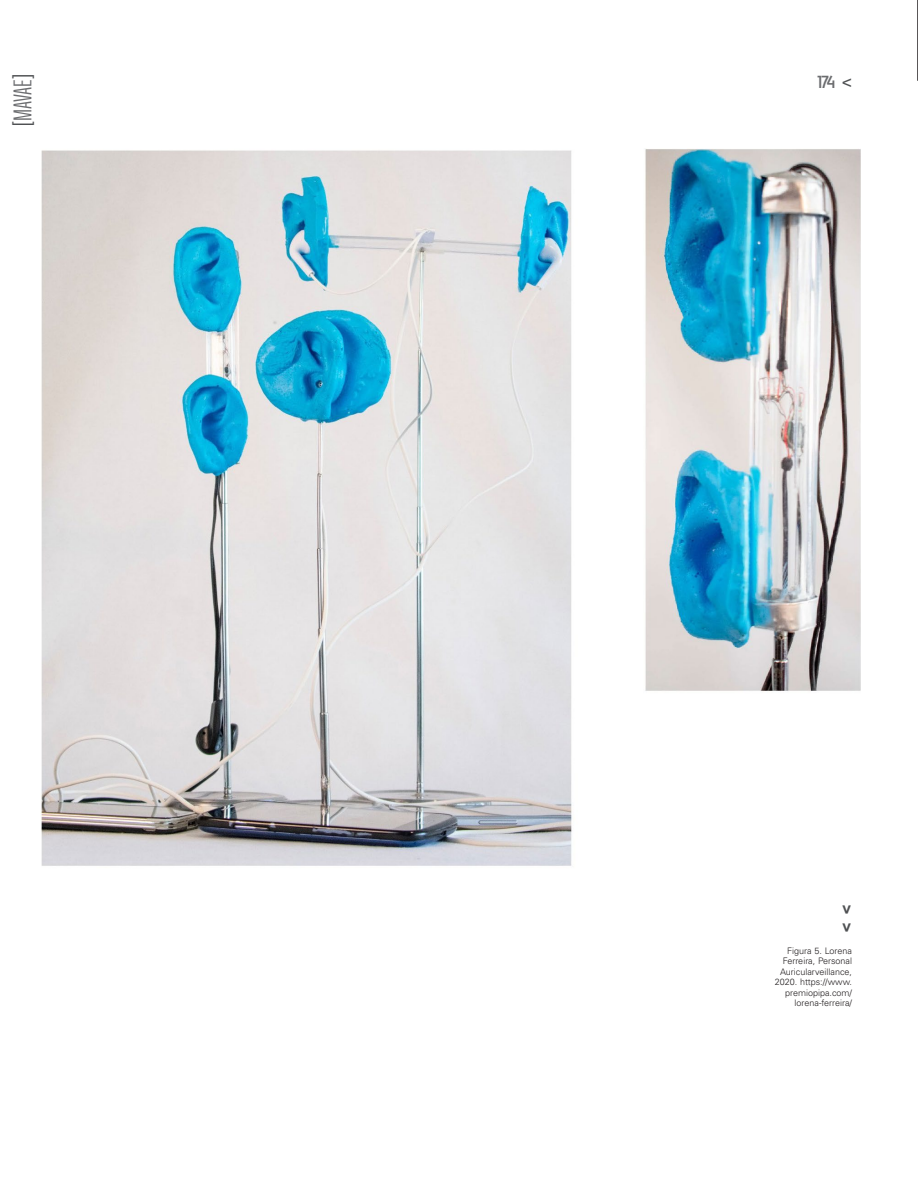
<style>
.page{position:relative;width:918px;height:1188px;background:#fff}
.page>*{position:absolute;margin:0;border:0;box-sizing:border-box;transform-origin:0 0}
.t1{font:25.5px "Ristretto Pro";letter-spacing:-.02em;color:#6c6d70}
.t2{font:17.55px "Bunday Sans Semi Bold Up";color:#6c6d70}
.t3{font:300 9px/10.5px "Univers LT Std";color:#231f20;text-align:right}
.s1{color:#4f5153}
</style>
<div class="page">
<hr style="left:917px;top:0;width:1px;height:81px;background:#231f20">
<img style="left:41px;top:149px;width:820px;height:717px">
<h1 class="t1" style="left:8px;top:126px;width:53px;rotate:-90deg"><span class="s1">[</span>MAVAE<span class="s1">]</span></h1>
<h2 class="t2" style="left:817px;top:71px;width:20px">174</h2>
<p class="t3" style="left:775px;top:945px;width:79px">Figura 5. Lorena<br>Ferreira, Personal<br>Auricularveillance,<br>2020. https://www. premiopipa.com/ lorena-ferreira/</p>
</div>
